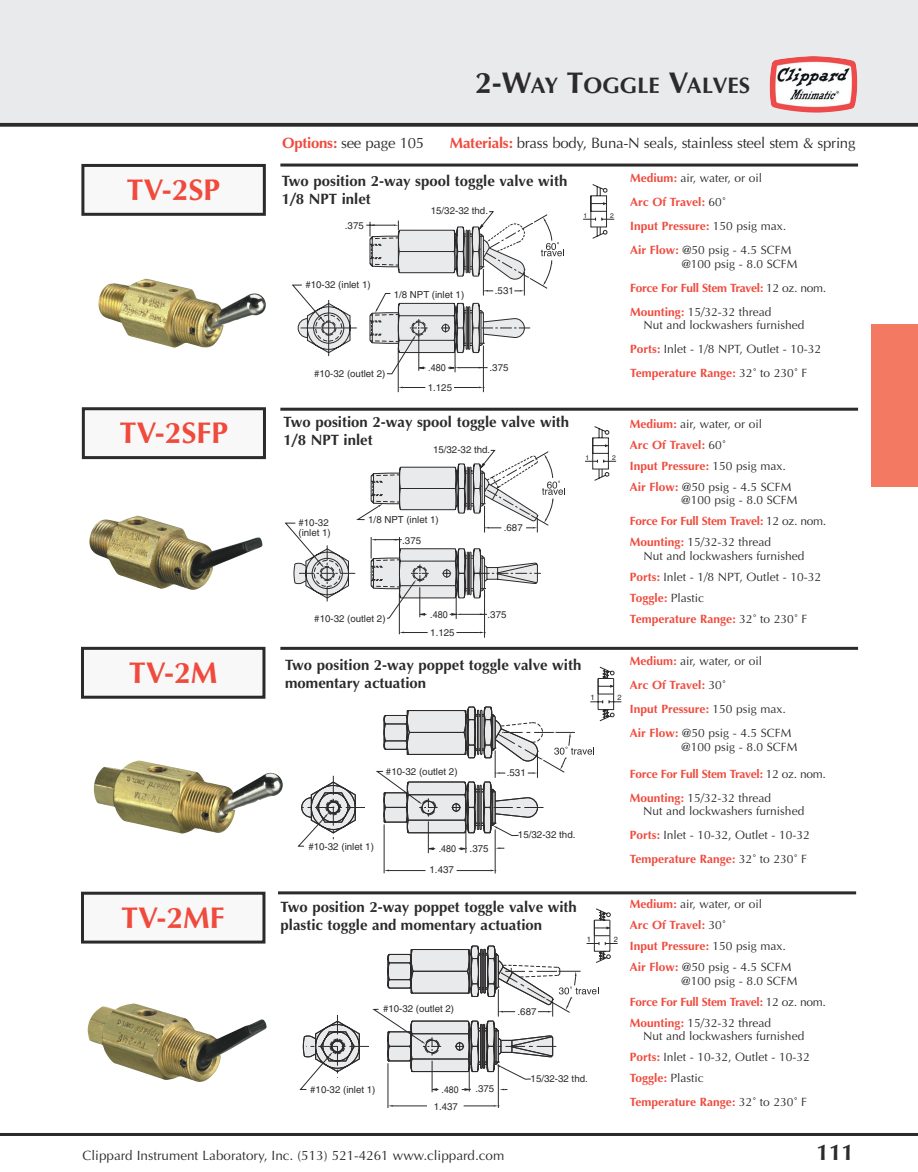
<style>
.page{position:relative;width:918px;height:1172px;background:#fff}
.page>*{position:absolute;margin:0;border:0;box-sizing:border-box;transform-origin:0 0}
.t1{font:700 30px "Optima";color:#f04a3d}
.t2{font:700 22.5px "Optima";color:#2c2a2a}
.t3{font:700 15px/18.3px "Optima";color:#2c2a2a}
.t4{font:15px "Optima";letter-spacing:-.015em;color:#2c2a2a}
.t5{font:13.5px "Optima";color:#2c2a2a}
.t6{font:12px/21px "Optima";color:#2c2a2a}
.t7{font:700 12px/24px "Optima";letter-spacing:-.03em;color:#f04a3d}
.t8{font:700 12px "Optima";color:#f04a3d}
.t9{font:9.9px "Helvetica";color:#2c2a2a;scale:.91 1}
.t10{font:9.75px/9.4px "Helvetica";color:#2c2a2a}
.t11{font:9.75px "Helvetica";color:#2c2a2a;scale:.91 1}
.t12{font:9.6px "Helvetica";color:#2c2a2a;scale:.91 1}
.t13{font:7.5px "Helvetica";color:#2c2a2a}
.t14{font:6.75px "Helvetica";color:#2c2a2a}
.s1{font-size:30px}
.s2{font-weight:700;color:#f04a3d}
.s3{font-weight:400;color:#2c2a2a}
</style>
<div class="page">
<div style="left:0;top:0;width:918px;height:124px;background:#e9eaec"></div>
<hr style="left:0;top:1133px;width:918px;height:3px;background:#2c2a2a">
<img style="left:770px;top:56px;width:87px;height:57px">
<svg style="left:0;top:123px;width:918px;height:4px;background:#3c3a3a"></svg>
<div style="left:871px;top:324px;width:47px;height:162px;background:#f47963"></div>
<hr style="left:398px;top:347px;width:1px;height:45px;background:#2c2a2a">
<hr style="left:483px;top:345px;width:1px;height:47px;background:#2c2a2a">
<svg style="left:398px;top:386px;width:27px;height:2px"></svg>
<svg style="left:454px;top:386px;width:30px;height:2px"></svg>
<svg style="left:292px;top:211px;width:272px;height:163px"></svg>
<hr style="left:399px;top:593px;width:1px;height:41px;background:#2c2a2a">
<hr style="left:484px;top:590px;width:1px;height:47px;background:#2c2a2a">
<svg style="left:399px;top:631px;width:29px;height:2px"></svg>
<svg style="left:456px;top:631px;width:30px;height:2px"></svg>
<svg style="left:285px;top:450px;width:280px;height:169px"></svg>
<div style="left:83px;top:165px;width:181px;height:49px;background:#f8f8f9"></div>
<div style="left:81px;top:164px;width:185px;height:52px;border:3px solid #2c2a2a"></div>
<hr style="left:280px;top:163px;width:578px;height:3px;background:#2c2a2a">
<div style="left:83px;top:409px;width:181px;height:48px;background:#f8f8f9"></div>
<div style="left:82px;top:407px;width:184px;height:52px;border:3px solid #2c2a2a"></div>
<hr style="left:280px;top:408px;width:578px;height:3px;background:#2c2a2a">
<div style="left:82px;top:648px;width:182px;height:49px;background:#f8f8f9"></div>
<div style="left:81px;top:647px;width:184px;height:51px;border:3px solid #2c2a2a"></div>
<hr style="left:280px;top:647px;width:578px;height:3px;background:#2c2a2a">
<div style="left:82px;top:893px;width:182px;height:49px;background:#f8f8f9"></div>
<div style="left:81px;top:891px;width:184px;height:52px;border:3px solid #2c2a2a"></div>
<hr style="left:278px;top:891px;width:578px;height:3px;background:#2c2a2a">
<img style="left:99px;top:279px;width:167px;height:68px">
<img style="left:89px;top:516px;width:173px;height:74px">
<img style="left:94px;top:760px;width:189px;height:73px">
<img style="left:88px;top:1003px;width:179px;height:78px">
<svg style="left:583px;top:184px;width:32px;height:55px"></svg>
<svg style="left:585px;top:426px;width:32px;height:55px"></svg>
<svg style="left:297px;top:666px;width:325px;height:208px"></svg>
<svg style="left:299px;top:908px;width:319px;height:200px"></svg>
<h2 class="t2" style="left:475px;top:76px;width:276px"><span class="s1">2-W</span>AY <span class="s1">T</span>OGGLE <span class="s1">V</span>ALVES</h2>
<h1 class="t1" style="left:127px;top:177px;width:95px">TV-2SP</h1>
<h1 class="t1" style="left:120px;top:420px;width:110px">TV-2SFP</h1>
<h1 class="t1" style="left:129px;top:660px;width:90px">TV-2M</h1>
<h1 class="t1" style="left:122px;top:905px;width:105px">TV-2MF</h1>
<p class="t4" style="left:282px;top:137px;width:144px"><span class="s2">Options:</span> see page 105</p>
<p class="t4" style="left:450px;top:137px;width:407px"><span class="s2">Materials:</span> brass body, Buna-N seals, stainless steel stem &amp; spring</p>
<p class="t3" style="left:282px;top:173px;width:287px">Two position 2-way spool toggle valve with<br>1/8 NPT inlet</p>
<p class="t10" style="left:431px;top:207px;width:59px">15/32-32 thd.</p>
<p class="t10" style="left:345px;top:222px;width:20px">.375</p>
<p class="t14" style="left:584px;top:213px;width:5px">1</p>
<p class="t14" style="left:610px;top:213px;width:5px">2</p>
<p class="t10" style="left:305px;top:280px;width:67px">#10-32 (inlet 1)</p>
<p class="t10" style="left:394px;top:290px;width:72px">1/8 NPT (inlet 1)</p>
<p class="t10" style="left:495px;top:287px;width:20px">.531</p>
<p class="t10" style="left:314px;top:369px;width:73px">#10-32 (outlet 2)</p>
<p class="t9" style="left:428px;top:364px;width:21px">.480</p>
<p class="t10" style="left:428px;top:383px;width:26px">1.125</p>
<p class="t10" style="left:490px;top:364px;width:20px">.375</p>
<p class="t3" style="left:284px;top:414px;width:287px">Two position 2-way spool toggle valve with<br>1/8 NPT inlet</p>
<p class="t10" style="left:433px;top:446px;width:59px">15/32-32 thd.</p>
<p class="t14" style="left:585px;top:455px;width:5px">1</p>
<p class="t14" style="left:612px;top:455px;width:5px">2</p>
<p class="t10" style="left:299px;top:519px;width:34px">#10-32 (inlet 1)</p>
<p class="t10" style="left:402px;top:510px;width:38px;line-height:20.9px;text-indent:-34px">1/8 NPT (inlet 1) .375</p>
<p class="t10" style="left:504px;top:524px;width:20px">.687</p>
<p class="t10" style="left:314px;top:614px;width:73px">#10-32 (outlet 2)</p>
<p class="t9" style="left:430px;top:610px;width:21px">.480</p>
<p class="t10" style="left:430px;top:628px;width:26px">1.125</p>
<p class="t10" style="left:488px;top:611px;width:20px">.375</p>
<p class="t3" style="left:285px;top:656px;width:298px">Two position 2-way poppet toggle valve with momentary actuation</p>
<p class="t13" style="left:591px;top:695px;width:6px">1</p>
<p class="t13" style="left:617px;top:695px;width:6px">2</p>
<p class="t10" style="left:386px;top:767px;width:73px">#10-32 (outlet 2)</p>
<p class="t10" style="left:507px;top:768px;width:21px">.531</p>
<p class="t10" style="left:308px;top:843px;width:67px">#10-32 (inlet 1)</p>
<p class="t11" style="left:439px;top:845px;width:21px">.480</p>
<p class="t10" style="left:430px;top:865px;width:26px">1.437</p>
<p class="t10" style="left:470px;top:845px;width:21px">.375</p>
<p class="t10" style="left:518px;top:830px;width:59px">15/32-32 thd.</p>
<p class="t3" style="left:281px;top:899px;width:298px">Two position 2-way poppet toggle valve with plastic toggle and momentary actuation</p>
<p class="t13" style="left:587px;top:936px;width:6px">1</p>
<p class="t13" style="left:614px;top:936px;width:6px">2</p>
<p class="t10" style="left:383px;top:1005px;width:73px">#10-32 (outlet 2)</p>
<p class="t10" style="left:310px;top:1085px;width:67px">#10-32 (inlet 1)</p>
<p class="t12" style="left:442px;top:1085px;width:20px">.480</p>
<p class="t10" style="left:434px;top:1103px;width:26px">1.437</p>
<p class="t10" style="left:475px;top:1084px;width:20px">.375</p>
<p class="t10" style="left:518px;top:1007px;width:20px">.687</p>
<p class="t10" style="left:531px;top:1075px;width:59px">15/32-32 thd.</p>
<p class="t6" style="left:630px;top:167px;width:163px;line-height:24px"><span class="s2">Medium:</span> air, water, or oil<br><span class="s2">Arc Of Travel:</span> 60˚<br><span class="s2">Input Pressure:</span> 150 psig max.<br><span class="s2">Air Flow:</span> @50 psig - 4.5 SCFM</p>
<p class="t6" style="left:630px;top:253px;width:198px;line-height:24px;text-indent:51px">@100 psig - 8.0 SCFM<br><span class="s2">Force For Full Stem Travel:</span> 12 oz. nom.<br><span class="s2">Mounting:</span> 15/32-32 thread</p>
<p class="t6" style="left:630px;top:314px;width:193px;line-height:24px;text-indent:14px">Nut and lockwashers furnished<br><span class="s2">Ports:</span> Inlet - 1/8 NPT, Outlet - 10-32<br><span class="s2">Temperature Range:</span> 32˚ to 230˚ F</p>
<p class="t6" style="left:630px;top:414px;width:163px"><span class="s2">Medium:</span> air, water, or oil<br><span class="s2">Arc Of Travel:</span> 60˚<br><span class="s2">Input Pressure:</span> 150 psig max.<br><span class="s2">Air Flow:</span> @50 psig - 4.5 SCFM</p>
<p class="t6" style="left:630px;top:491px;width:198px;text-indent:51px">@100 psig - 8.0 SCFM<br><span class="s2">Force For Full Stem Travel:</span> 12 oz. nom.<br><span class="s2">Mounting:</span> 15/32-32 thread</p>
<p class="t6" style="left:630px;top:546px;width:193px;text-indent:14px">Nut and lockwashers furnished<br><span class="s2">Ports:</span> Inlet - 1/8 NPT, Outlet - 10-32<br><span class="s2">Toggle:</span> Plastic<br><span class="s2">Temperature Range:</span> 32˚ to 230˚ F</p>
<p class="t6" style="left:630px;top:650px;width:163px;line-height:24px"><span class="s2">Medium:</span> air, water, or oil<br><span class="s2">Arc Of Travel:</span> 30˚<br><span class="s2">Input Pressure:</span> 150 psig max.<br><span class="s2">Air Flow:</span> @50 psig - 4.5 SCFM</p>
<p class="t6" style="left:681px;top:737px;width:118px">@100 psig - 8.0 SCFM</p>
<p class="t7" style="left:630px;top:763px;width:198px">Force For Full Stem Travel: <span class="s3">12 oz. nom.<br></span>Mounting: <span class="s3">15/32-32 thread</span></p>
<p class="t6" style="left:630px;top:800px;width:182px;line-height:24px;text-indent:14px">Nut and lockwashers furnished<br><span class="s2">Ports:</span> Inlet - 10-32, Outlet - 10-32<br><span class="s2">Temperature Range:</span> 32˚ to 230˚ F</p>
<p class="t6" style="left:630px;top:894px;width:163px"><span class="s2">Medium:</span> air, water, or oil<br><span class="s2">Arc Of Travel:</span> 30˚<br><span class="s2">Input Pressure:</span> 150 psig max.<br><span class="s2">Air Flow:</span> @50 psig - 4.5 SCFM</p>
<p class="t6" style="left:630px;top:971px;width:198px;text-indent:51px">@100 psig - 8.0 SCFM<br><span class="s2">Force For Full Stem Travel:</span> 12 oz. nom.<br><span class="s2">Mounting:</span> 15/32-32 thread</p>
<p class="t6" style="left:630px;top:1026px;width:182px;text-indent:14px">Nut and lockwashers furnished<br><span class="s2">Ports:</span> Inlet - 10-32, Outlet - 10-32<br><span class="s2">Toggle:</span> Plastic</p>
<p class="t8" style="left:630px;top:1097px;width:179px">Temperature Range: <span class="s3">32˚ to 230˚ F</span></p>
<p class="t5" style="left:82px;top:1150px;width:423px">Clippard Instrument Laboratory, Inc. (513) 521-4261 www.clippard.com</p>
<h2 class="t2" style="left:817px;top:1143px;width:39px">111</h2>
</div>
